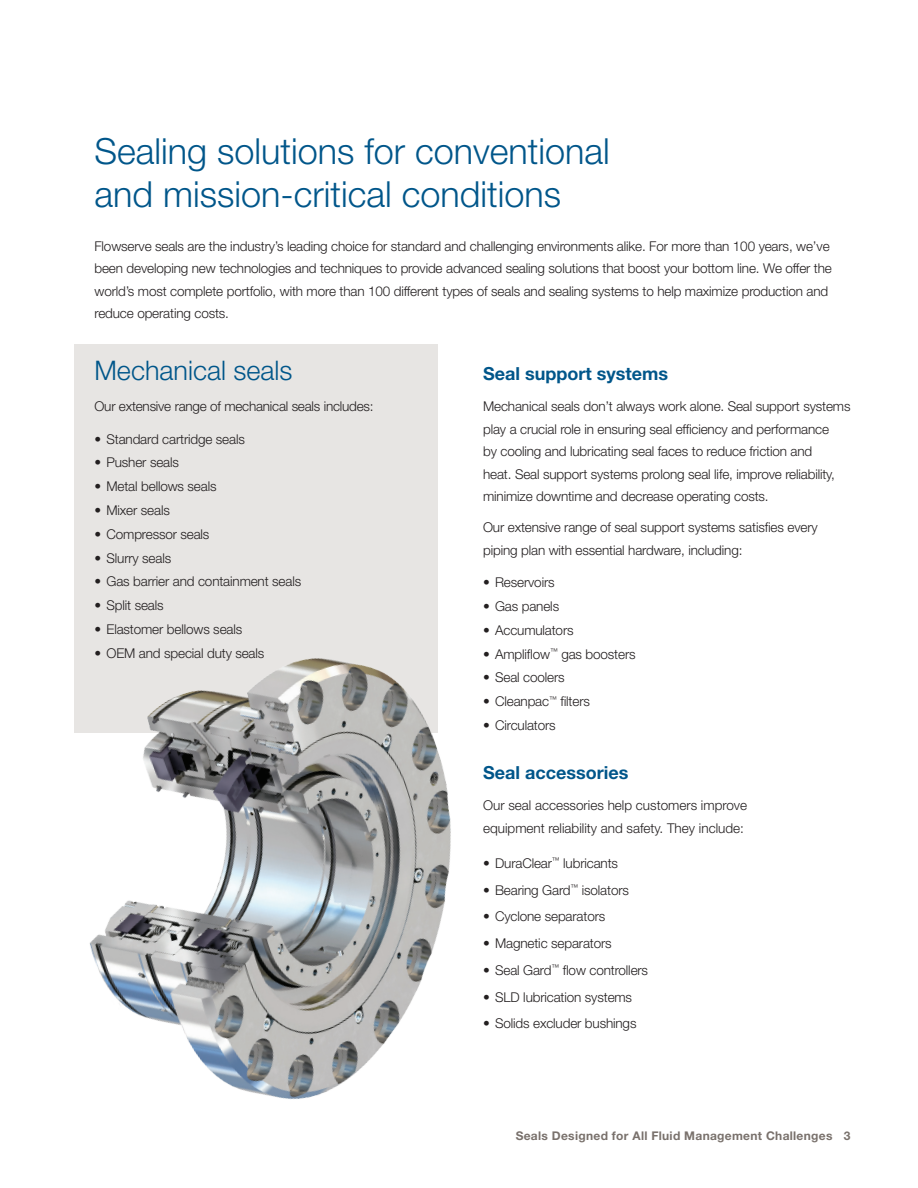
<style>
.page{position:relative;width:918px;height:1188px;background:#fff}
.page>*{position:absolute;margin:0;border:0;box-sizing:border-box;transform-origin:0 0}
.Headline_Level_2__bl{font:300 36px/43.5px "Helvetica Neue LT Std";color:#00568a}
.Subhead_Level_1__blu{font:300 27px "Helvetica Neue LT Std";color:#00568a}
.Subhead_Level_1__blu-2{font:700 18px "Helvetica Neue LT Std";color:#00568a}
.Body_copy{font:300 13.5px/22.5px "Helvetica Neue LT Std";letter-spacing:-.01em;color:#231f20}
.t1{font:700 12px "Helvetica Neue LT Std";letter-spacing:.025em;color:#79716c}
</style>
<div class="page">
<div style="left:74px;top:344px;width:364px;height:389px;background:#e7e5e3"></div>
<img style="left:89px;top:658px;width:362px;height:442px">
<p class="Headline_Level_2__bl" style="left:94px;top:128px;width:517px">Sealing solutions for conventional and mission-critical conditions</p>
<p class="Body_copy" style="left:94px;top:235px;width:739px">Flowserve seals are the industry’s leading choice for standard and challenging environments alike. For more than 100 years, we’ve been developing new technologies and techniques to provide advanced sealing solutions that boost your bottom line. We offer the world’s most complete portfolio, with more than 100 different types of seals and sealing systems to help maximize production and reduce operating costs.</p>
<p class="Subhead_Level_1__blu" style="left:94px;top:354px;width:200px">Mechanical seals</p>
<p class="Body_copy" style="left:94px;top:395px;width:281px">Our extensive range of mechanical seals includes:</p>
<p class="Body_copy" style="left:94px;top:427px;width:152px">• Standard cartridge seals</p>
<p class="Body_copy" style="left:94px;top:451px;width:86px">• Pusher seals</p>
<p class="Body_copy" style="left:94px;top:475px;width:124px">• Metal bellows seals</p>
<p class="Body_copy" style="left:94px;top:499px;width:77px">• Mixer seals</p>
<p class="Body_copy" style="left:94px;top:522px;width:116px">• Compressor seals</p>
<p class="Body_copy" style="left:94px;top:546px;width:78px">• Slurry seals</p>
<p class="Body_copy" style="left:94px;top:570px;width:208px">• Gas barrier and containment seals</p>
<p class="Body_copy" style="left:94px;top:594px;width:71px">• Split seals</p>
<p class="Body_copy" style="left:94px;top:617px;width:149px">• Elastomer bellows seals</p>
<p class="Body_copy" style="left:94px;top:641px;width:171px">• OEM and special duty seals</p>
<p class="Subhead_Level_1__blu-2" style="left:483px;top:363px;width:186px">Seal support systems</p>
<p class="Body_copy" style="left:483px;top:395px;width:369px">Mechanical seals don’t always work alone. Seal support systems play a crucial role in ensuring seal efficiency and performance<br>by cooling and lubricating seal faces to reduce friction and<br>heat. Seal support systems prolong seal life, improve reliability, minimize downtime and decrease operating costs.</p>
<p class="Body_copy" style="left:483px;top:516px;width:336px">Our extensive range of seal support systems satisfies every piping plan with essential hardware, including:</p>
<p class="Body_copy" style="left:483px;top:571px;width:73px">• Reservoirs</p>
<p class="Body_copy" style="left:483px;top:595px;width:78px">• Gas panels</p>
<p class="Body_copy" style="left:483px;top:618px;width:92px">• Accumulators</p>
<p class="Body_copy" style="left:483px;top:642px;width:154px">• Ampliflow<sup>™</sup> gas boosters</p>
<p class="Body_copy" style="left:483px;top:666px;width:83px">• Seal coolers</p>
<p class="Body_copy" style="left:483px;top:690px;width:108px">• Cleanpac<sup>™</sup> filters</p>
<p class="Body_copy" style="left:483px;top:713px;width:74px">• Circulators</p>
<p class="Subhead_Level_1__blu-2" style="left:483px;top:761px;width:147px">Seal accessories</p>
<p class="Body_copy" style="left:483px;top:794px;width:266px">Our seal accessories help customers improve equipment reliability and safety. They include:</p>
<p class="Body_copy" style="left:483px;top:851px;width:136px">• DuraClear<sup>™</sup> lubricants</p>
<p class="Body_copy" style="left:483px;top:878px;width:147px">• Bearing Gard<sup>™</sup> isolators</p>
<p class="Body_copy" style="left:483px;top:905px;width:124px">• Cyclone separators</p>
<p class="Body_copy" style="left:483px;top:932px;width:130px">• Magnetic separators</p>
<p class="Body_copy" style="left:483px;top:958px;width:167px">• Seal Gard<sup>™</sup> flow controllers</p>
<p class="Body_copy" style="left:483px;top:985px;width:151px">• SLD lubrication systems</p>
<p class="Body_copy" style="left:483px;top:1012px;width:155px">• Solids excluder bushings</p>
<p class="t1" style="left:516px;top:1128px;width:336px">Seals Designed for All Fluid Management Challenges 3</p>
</div>
